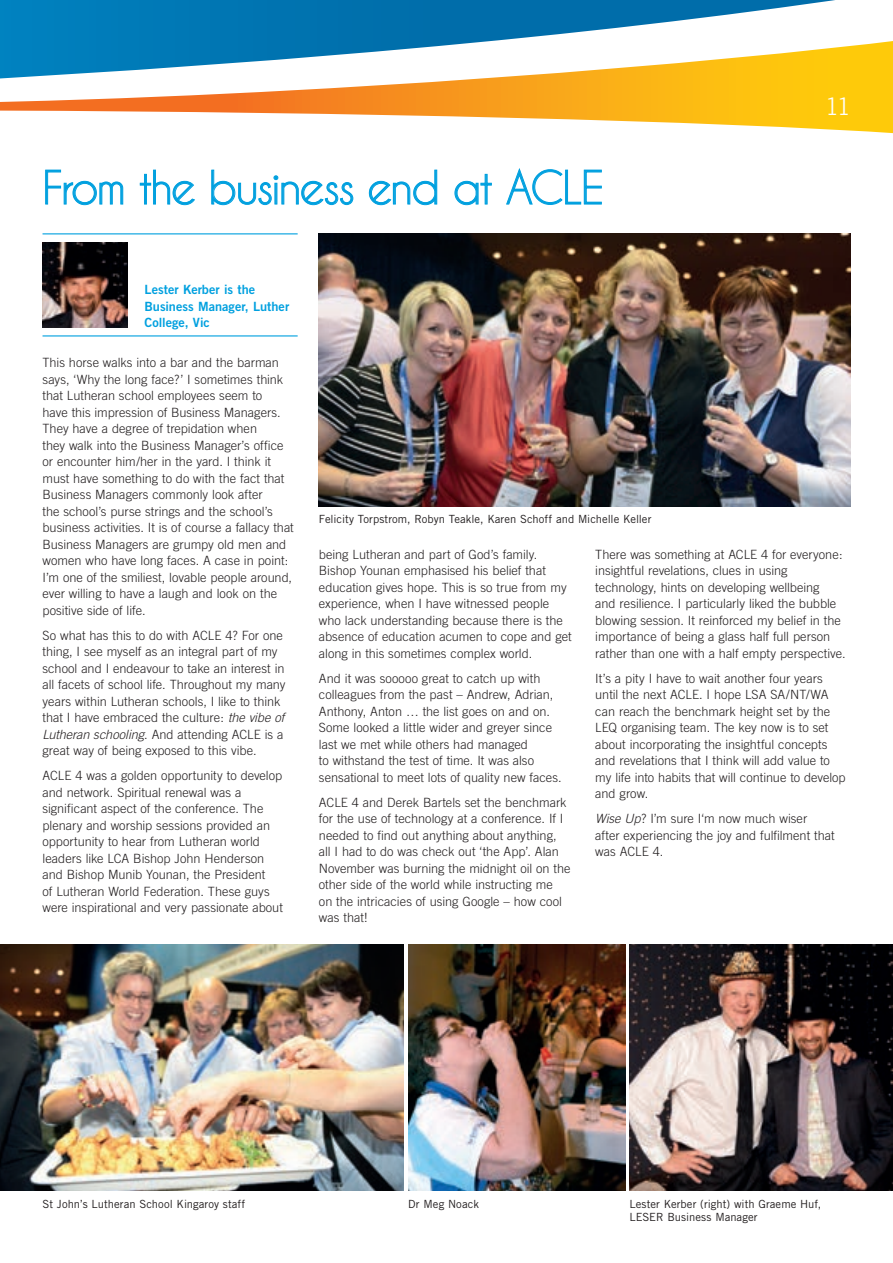
<style>
.page{position:relative;width:893px;height:1263px;background:#fff}
.page>*{position:absolute;margin:0;border:0;box-sizing:border-box;transform-origin:0 0}
.t1{font:43.5px "Caviar Dreams";letter-spacing:-.045em;color:#00a0df}
.t2{font:300 24px "Trade Gothic";color:#fff}
.t3{font:300 12.75px/16.5px "Trade Gothic";color:#231f20}
.t4{font:12.75px/16.5px "Trade Gothic Bold Two";color:#00a0df}
.t5{font:11.25px/13.5px "Trade Gothic";letter-spacing:.005em;color:#231f20}
.s1{font-style:italic}
</style>
<div class="page">
<svg style="left:45px;top:169px;width:78px;height:36px"></svg>
<svg style="left:140px;top:169px;width:55px;height:36px"></svg>
<svg style="left:211px;top:169px;width:143px;height:36px"></svg>
<svg style="left:369px;top:169px;width:68px;height:36px"></svg>
<svg style="left:454px;top:174px;width:38px;height:31px"></svg>
<svg style="left:506px;top:168px;width:96px;height:37px"></svg>
<hr style="left:43px;top:233px;width:255px;height:1px;background:#00a0df">
<hr style="left:43px;top:335px;width:255px;height:1px;background:#00a0df">
<img style="left:43px;top:242px;width:85px;height:85px">
<img style="left:629px;top:944px;width:264px;height:247px">
<img style="left:319px;top:234px;width:531px;height:272px">
<img style="left:0;top:944px;width:404px;height:247px">
<img style="left:408px;top:944px;width:217px;height:247px">
<svg style="left:0;top:110px;width:893px;height:24px"></svg>
<svg style="left:0;top:0;width:893px;height:110px"></svg>
<h1 class="t1" style="left:43px;top:164px;width:563px">From the business end at ACLE</h1>
<p class="t4" style="left:145px;top:281px;width:146px">Lester Kerber is the<br>Business Manager, Luther<br>College, Vic</p>
<h2 class="t2" style="left:826px;top:92px;width:26px">11</h2>
<p class="t3" style="left:43px;top:354px;width:253px">This horse walks into a bar and the barman says, ‘Why the long face?’ I sometimes think that Lutheran school employees seem to<br>have this impression of Business Managers.<br>They have a degree of trepidation when<br>they walk into the Business Manager’s office or encounter him/her in the yard. I think it must have something to do with the fact that Business Managers commonly look after<br>the school’s purse strings and the school’s business activities. It is of course a fallacy that Business Managers are grumpy old men and women who have long faces. A case in point:<br>I’m one of the smiliest, lovable people around, ever willing to have a laugh and look on the positive side of life.</p>
<p class="t3" style="left:43px;top:627px;width:244px">So what has this to do with ACLE 4? For one thing, I see myself as an integral part of my school and I endeavour to take an interest in all facets of school life. Throughout my many years within Lutheran schools, I like to think that I have embraced the culture: <span class="s1">the vibe of Lutheran schooling</span>. And attending ACLE is a great way of being exposed to this vibe.</p>
<p class="t3" style="left:43px;top:767px;width:242px">ACLE 4 was a golden opportunity to develop and network. Spiritual renewal was a significant aspect of the conference. The plenary and worship sessions provided an opportunity to hear from Lutheran world leaders like LCA Bishop John Henderson and Bishop Munib Younan, the President<br>of Lutheran World Federation. These guys were inspirational and very passionate about</p>
<p class="t5" style="left:319px;top:512px;width:334px">Felicity Torpstrom, Robyn Teakle, Karen Schoff and Michelle Keller</p>
<p class="t3" style="left:319px;top:546px;width:254px">being Lutheran and part of God’s family.<br>Bishop Younan emphasised his belief that education gives hope. This is so true from my experience, when I have witnessed people who lack understanding because there is the absence of education acumen to cope and get along in this sometimes complex world.</p>
<p class="t3" style="left:319px;top:670px;width:244px">And it was sooooo great to catch up with colleagues from the past – Andrew, Adrian, Anthony, Anton … the list goes on and on.<br>Some looked a little wider and greyer since last we met while others had managed<br>to withstand the test of time. It was also sensational to meet lots of quality new faces.</p>
<p class="t3" style="left:319px;top:794px;width:253px">ACLE 4 and Derek Bartels set the benchmark for the use of technology at a conference. If I needed to find out anything about anything, all I had to do was check out ‘the App’. Alan November was burning the midnight oil on the other side of the world while instructing me<br>on the intricacies of using Google – how cool was that!</p>
<p class="t3" style="left:595px;top:546px;width:252px">There was something at ACLE 4 for everyone: insightful revelations, clues in using technology, hints on developing wellbeing<br>and resilience. I particularly liked the bubble blowing session. It reinforced my belief in the importance of being a glass half full person rather than one with a half empty perspective.</p>
<p class="t3" style="left:595px;top:670px;width:252px">It’s a pity I have to wait another four years until the next ACLE. I hope LSA SA/NT/WA can reach the benchmark height set by the LEQ organising team. The key now is to set about incorporating the insightful concepts and revelations that I think will add value to my life into habits that will continue to develop and grow.</p>
<p class="t3" style="left:595px;top:810px;width:241px"><span class="s1">Wise Up</span>? I’m sure I‘m now much wiser after experiencing the joy and fulfilment that was ACLE 4.</p>
<p class="t5" style="left:43px;top:1197px;width:204px">St John’s Lutheran School Kingaroy staff</p>
<p class="t5" style="left:408px;top:1197px;width:72px">Dr Meg Noack</p>
<p class="t5" style="left:629px;top:1197px;width:193px">Lester Kerber (right) with Graeme Huf,<br>LESER Business Manager</p>
</div>
